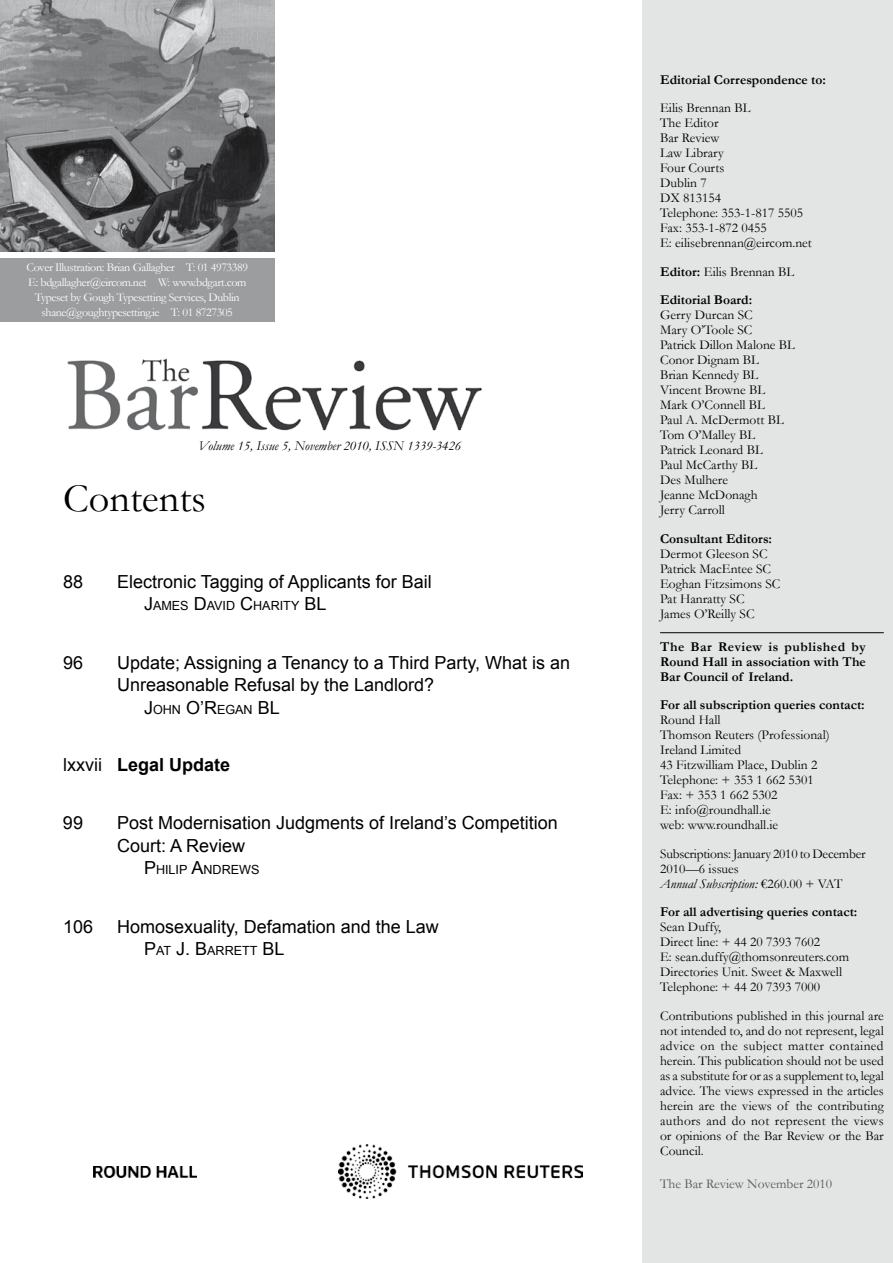
<style>
.page{position:relative;width:893px;height:1263px;background:#fff}
.page>*{position:absolute;margin:0;border:0;box-sizing:border-box;transform-origin:0 0}
.t1{font:40.5px "Garamond";color:#000}
.t2{font:18px/22.5px "Arial";color:#000}
.t3{font:700 18px "Arial";color:#000}
.t4{font:13.5px/15px "Garamond";color:#000}
.t5{font:700 13.5px/15px "Garamond";color:#000}
.t6{font:italic 13.5px "Garamond";color:#000}
.t7{font:13.5px "Garamond";color:#58585a}
.t8{font:12.6px "Arial";color:#000}
.t9{font:12px/15px "Garamond";letter-spacing:-.03em;color:#fff;text-align:center}
.s1{font-size:18px}
.s2{font-weight:400}
.s3{font-style:italic}
</style>
<div class="page">
<div style="left:642px;top:0;width:251px;height:1263px;background:#e3e4e4"></div>
<hr style="left:660px;top:632px;width:224px;height:1px;background:#000">
<img style="left:67px;top:358px;width:415px;height:73px">
<div style="left:0;top:258px;width:274px;height:63px;background:#9c9d9f"></div>
<img style="left:0;top:0;width:274px;height:251px">
<img style="left:339px;top:1144px;width:244px;height:55px">
<img style="left:94px;top:1166px;width:103px;height:12px">
<p class="t9" style="left:26px;top:260px;width:223px">Cover Illustration: Brian Gallagher T: 01 4973389<br>E: bdgallagher@eircom.net W: www.bdgart.com Typeset by Gough Typesetting Services, Dublin shane@goughtypesetting.ie T: 01 8727305</p>
<p class="t6" style="left:198px;top:437px;width:265px">Volume 15, Issue 5, November 2010, ISSN 1339-3426</p>
<h1 class="t1" style="left:63px;top:471px;width:145px">Contents</h1>
<h2 class="t2" style="left:63px;top:570px;width:22px">88</h2>
<h2 class="t2" style="left:117px;top:570px;width:316px">Electronic Tagging of Applicants for Bail</h2>
<p class="t8" style="left:144px;top:598px;width:184px"><span class="s1">J</span>ames <span class="s1">D</span>avid <span class="s1">C</span>harity <span class="s1">BL</span></p>
<h2 class="t2" style="left:63px;top:651px;width:22px">96</h2>
<h2 class="t2" style="left:117px;top:651px;width:455px">Update; Assigning a Tenancy to a Third Party, What is an<br>Unreasonable Refusal by the Landlord?</h2>
<p class="t8" style="left:144px;top:701px;width:137px"><span class="s1">J</span>ohn <span class="s1">O’R</span>egan <span class="s1">BL</span></p>
<h2 class="t3" style="left:63px;top:753px;width:169px"><span class="s2">lxxvii</span> Legal Update</h2>
<h2 class="t2" style="left:63px;top:812px;width:22px">99</h2>
<h2 class="t2" style="left:117px;top:812px;width:442px">Post Modernisation Judgments of Ireland’s Competition<br>Court: A Review</h2>
<p class="t8" style="left:144px;top:862px;width:117px"><span class="s1">P</span>hilip <span class="s1">A</span>ndrews</p>
<h2 class="t2" style="left:63px;top:915px;width:32px">106</h2>
<h2 class="t2" style="left:117px;top:915px;width:323px">Homosexuality, Defamation and the Law</h2>
<p class="t8" style="left:144px;top:943px;width:142px"><span class="s1">P</span>at <span class="s1">J. B</span>arrett <span class="s1">BL</span></p>
<p class="t5" style="left:660px;top:72px;width:167px">Editorial Correspondence to:</p>
<p class="t4" style="left:660px;top:100px;width:153px">Eilis Brennan BL<br>The Editor<br>Bar Review<br>Law Library<br>Four Courts<br>Dublin 7<br>DX 813154<br>Telephone: 353-1-817 5505<br>Fax: 353-1-872 0455<br>E: eilisebrennan@eircom.net</p>
<p class="t5" style="left:660px;top:257px;width:136px;line-height:28.5px">Editor: <span class="s2">Eilis Brennan BL<br></span>Editorial Board:</p>
<p class="t4" style="left:660px;top:307px;width:136px">Gerry Durcan SC<br>Mary O’Toole SC<br>Patrick Dillon Malone BL<br>Conor Dignam BL<br>Brian Kennedy BL<br>Vincent Browne BL<br>Mark O’Connell BL<br>Paul A. McDermott BL<br>Tom O’Malley BL<br>Patrick Leonard BL<br>Paul McCarthy BL<br>Des Mulhere<br>Jeanne McDonagh<br>Jerry Carroll</p>
<p class="t5" style="left:660px;top:531px;width:114px">Consultant Editors:</p>
<p class="t4" style="left:660px;top:546px;width:122px">Dermot Gleeson SC<br>Patrick MacEntee SC<br>Eoghan Fitzsimons SC<br>Pat Hanratty SC<br>James O’Reilly SC</p>
<p class="t5" style="left:660px;top:639px;width:207px;text-align:justify">The Bar Review is published by Round Hall in association with The Bar Council of Ireland.</p>
<p class="t5" style="left:660px;top:698px;width:206px">For all subscription queries contact:</p>
<p class="t4" style="left:660px;top:712px;width:171px">Round Hall<br>Thomson Reuters (Professional)<br>Ireland Limited<br>43 Fitzwilliam Place, Dublin 2<br>Telephone: + 353 1 662 5301<br>Fax: + 353 1 662 5302<br>E: info@roundhall.ie<br>web: www.roundhall.ie</p>
<p class="t4" style="left:660px;top:846px;width:207px">Subscriptions: January 2010 to December<br>2010—6 issues<br><span class="s3">Annual Subscription:</span> €260.00 + VAT</p>
<p class="t5" style="left:660px;top:905px;width:199px">For all advertising queries contact:</p>
<p class="t4" style="left:660px;top:919px;width:191px">Sean Duffy,<br>Direct line: + 44 20 7393 7602<br>E: sean.duffy@thomsonreuters.com<br>Directories Unit. Sweet &amp; Maxwell<br>Telephone: + 44 20 7393 7000</p>
<p class="t4" style="left:660px;top:1008px;width:225px;text-align:justify">Contributions published in this journal are not intended to, and do not represent, legal advice on the subject matter contained herein. This publication should not be used as a substitute for or as a supplement to, legal advice. The views expressed in the articles herein are the views of the contributing authors and do not represent the views or opinions of the Bar Review or the Bar Council.</p>
<p class="t7" style="left:660px;top:1175px;width:174px">The Bar Review November 2010</p>
</div>
